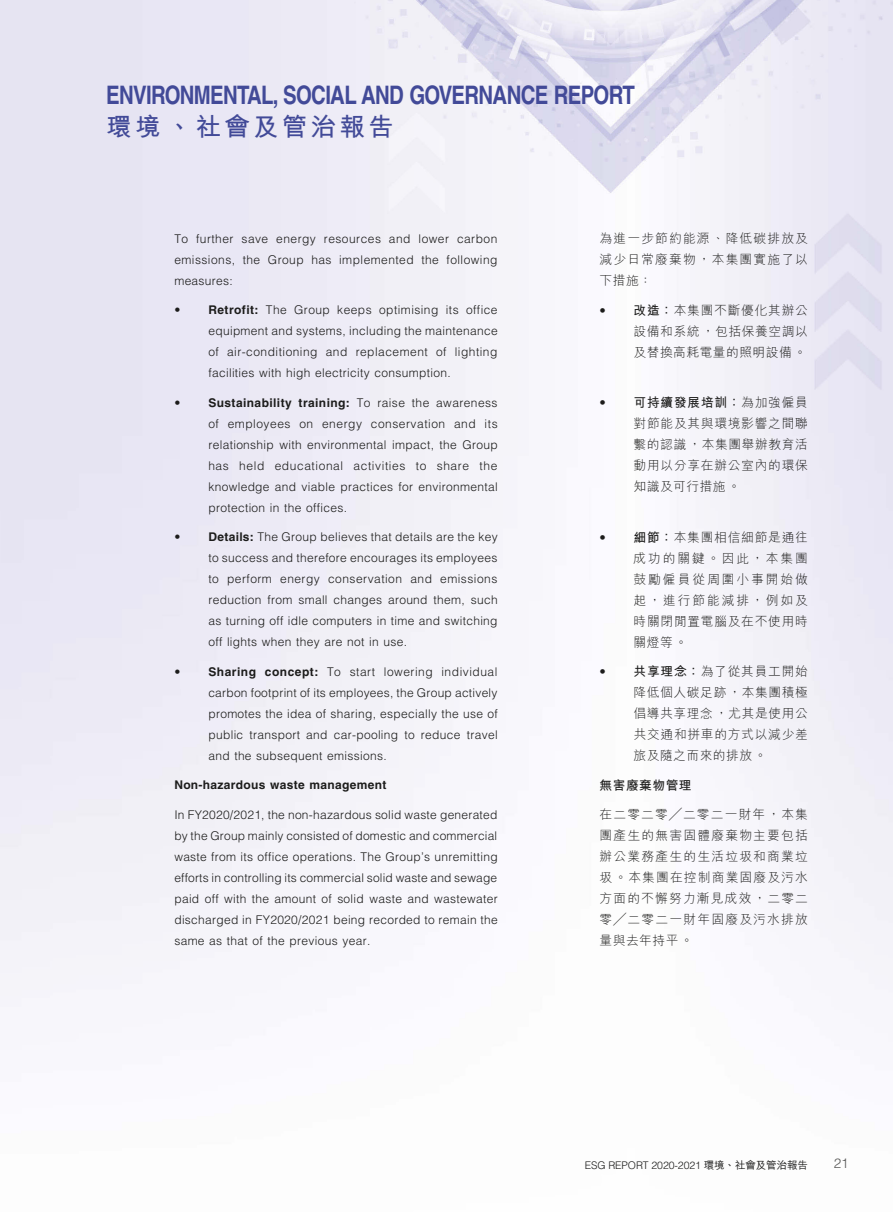
<style>
.page{position:relative;width:893px;height:1212px;background:#fff}
.page>*{position:absolute;margin:0;border:0;box-sizing:border-box;transform-origin:0 0}
.t1{font:700 25.5px "Helvetica LT Std";letter-spacing:-.035em;color:#424a98;scale:.8 1}
.t2{font:700 25.5px "M Hei HK";letter-spacing:.125em;color:#424a98}
.t3{font:300 13.5px "Helvetica LT Std";color:#575756}
.t4{font:300 12.75px/21px "M Hei HK";letter-spacing:.055em;color:#1c1c1b;text-align:justify}
.t5{font:700 12.75px "M Hei HK";letter-spacing:.035em;color:#1c1c1b}
.t6{font:300 12px/21px "Helvetica LT Std";letter-spacing:.025em;color:#1c1c1b;text-align:justify}
.t7{font:700 12px "Helvetica LT Std";letter-spacing:.025em;color:#1c1c1b}
.t8{font:300 10.5px "Helvetica LT Std";letter-spacing:-.01em;color:#1c1c1b}
.s1{font-weight:700}
.s2{font-family:"Helvetica LT Std"}
.s3{font-family:"M Hei HK";font-weight:500}
</style>
<div class="page">
<h1 class="t1" style="left:106px;top:80px;width:662px">ENVIRONMENTAL, SOCIAL AND GOVERNANCE REPORT</h1>
<h1 class="t2" style="left:106px;top:108px;width:289px">環境、社會及管治報告</h1>
<p class="t6" style="left:174px;top:228px;width:325px">To further save energy resources and lower carbon emissions, the Group has implemented the following measures:</p>
<p class="t6" style="left:208px;top:299px;width:291px;text-indent:-34px">• <span class="s1">Retrofit:</span> The Group keeps optimising its office equipment and systems, including the maintenance of air-conditioning and replacement of lighting facilities with high electricity consumption.</p>
<p class="t6" style="left:208px;top:392px;width:291px;text-indent:-34px">• <span class="s1">Sustainability training:</span> To raise the awareness of employees on energy conservation and its relationship with environmental impact, the Group has held educational activities to share the knowledge and viable practices for environmental protection in the offices.</p>
<p class="t6" style="left:208px;top:526px;width:291px;text-indent:-34px">• <span class="s1">Details:</span> The Group believes that details are the key to success and therefore encourages its employees to perform energy conservation and emissions reduction from small changes around them, such as turning off idle computers in time and switching off lights when they are not in use.</p>
<p class="t6" style="left:208px;top:661px;width:291px;text-indent:-34px">• <span class="s1">Sharing concept:</span> To start lowering individual carbon footprint of its employees, the Group actively promotes the idea of sharing, especially the use of public transport and car-pooling to reduce travel and the subsequent emissions.</p>
<p class="t7" style="left:174px;top:777px;width:214px">Non-hazardous waste management</p>
<p class="t6" style="left:174px;top:804px;width:325px">In FY2020/2021, the non-hazardous solid waste generated by the Group mainly consisted of domestic and commercial waste from its office operations. The Group’s unremitting efforts in controlling its commercial solid waste and sewage paid off with the amount of solid waste and wastewater discharged in FY2020/2021 being recorded to remain the same as that of the previous year.</p>
<p class="t4" style="left:600px;top:227px;width:210px">為進一步節約能源、降低碳排放及減少日常廢棄物，本集團實施了以下措施：</p>
<p class="t4" style="left:634px;top:299px;width:176px;text-indent:-34px"><span class="s2">•</span> <span class="s1">改造：</span>本集團不斷優化其辦公設備和系統，包括保養空調以及替換高耗電量的照明設備。</p>
<p class="t4" style="left:634px;top:391px;width:176px;text-indent:-34px"><span class="s2">•</span> <span class="s1">可持續發展培訓：</span>為加強僱員對節能及其與環境影響之間聯繫的認識，本集團舉辦教育活動用以分享在辦公室內的環保知識及可行措施。</p>
<p class="t4" style="left:634px;top:526px;width:176px;text-indent:-34px"><span class="s2">•</span> <span class="s1">細節：</span>本集團相信細節是通往成功的關鍵。因此，本集團鼓勵僱員從周圍小事開始做起，進行節能減排，例如及時關閉閒置電腦及在不使用時關燈等。</p>
<p class="t4" style="left:634px;top:660px;width:176px;text-indent:-34px"><span class="s2">•</span> <span class="s1">共享理念：</span>為了從其員工開始降低個人碳足跡，本集團積極倡導共享理念，尤其是使用公共交通和拼車的方式以減少差旅及隨之而來的排放。</p>
<p class="t5" style="left:600px;top:776px;width:94px">無害廢棄物管理</p>
<p class="t4" style="left:600px;top:803px;width:210px">在二零二零╱二零二一財年，本集團產生的無害固體廢棄物主要包括辦公業務產生的生活垃圾和商業垃圾。本集團在控制商業固廢及污水方面的不懈努力漸見成效，二零二零╱二零二一財年固廢及污水排放量與去年持平。</p>
<p class="t8" style="left:585px;top:1158px;width:225px">ESG REPORT 2020-2021 <span class="s3">環境、社會及管治報告</span></p>
<p class="t3" style="left:834px;top:1155px;width:16px">21</p>
</div>
